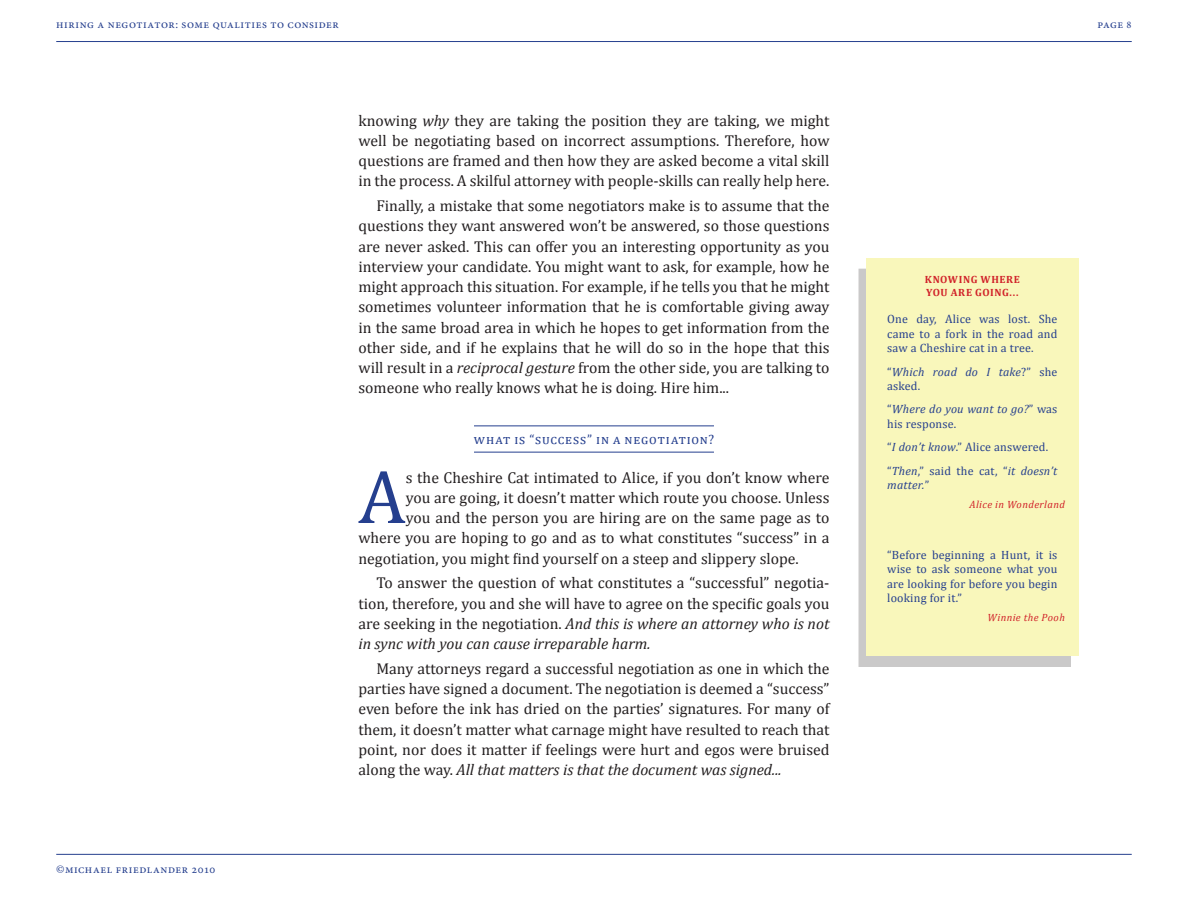
<style>
.page{position:relative;width:1188px;height:918px;background:#fff}
.page>*{position:absolute;margin:0;border:0;box-sizing:border-box;transform-origin:0 0}
.t1{font:76.5px "Cambria";color:#253f8e}
.t2{font:15.75px/20.2px "Cambria";color:#231f20;text-align:justify}
.t3{font:13.5px "Cambria";color:#253f8e}
.t4{font:12px/14.4px "Cambria";letter-spacing:.015em;color:#253f8e;text-align:justify}
.t5{font:italic 12px/14.4px "Cambria";letter-spacing:.015em;color:#253f8e}
.t6{font:12px "Minion Pro";letter-spacing:.045em;color:#253f8e}
.t7{font:italic 10.5px "Cambria";letter-spacing:.04em;color:#d1232a}
.t8{font:700 10.5px/12.6px "Cambria";letter-spacing:.06em;color:#d1232a}
.s1{font-size:10.5px}
.s2{font-style:italic}
.s3{font-style:normal}
</style>
<div class="page">
<hr style="left:56px;top:41px;width:1076px;height:1px;background:#253f8e">
<hr style="left:56px;top:854px;width:1076px;height:1px;background:#253f8e">
<hr style="left:474px;top:426px;width:240px;height:1px;background:#253f8e">
<hr style="left:474px;top:452px;width:240px;height:1px;background:#253f8e">
<div style="left:859px;top:269px;width:212px;height:398px;background:#cac9c9"></div>
<div style="left:866px;top:258px;width:212px;height:398px;background:#f9f7bb"></div>
<p class="t6" style="left:56px;top:16px;width:284px">hiring a negotiator: some qualities to consider</p>
<p class="t6" style="left:1098px;top:16px;width:36px">page <span class="s1">8</span></p>
<p class="t6" style="left:56px;top:861px;width:161px">©michael friedlander 2010</p>
<p class="t2" style="left:358px;top:110px;width:473px">knowing <span class="s2">why</span> they are taking the position they are taking, we might well be negotiating based on incorrect assumptions. Therefore, how questions are framed and then how they are asked become a vital skill in the process. A skilful attorney with people-skills can really help here.</p>
<p class="t2" style="left:358px;top:195px;width:473px;text-indent:18px">Finally, a mistake that some negotiators make is to assume that the questions they want answered won’t be answered, so those questions are never asked. This can offer you an interesting opportunity as you interview your candidate. You might want to ask, for example, how he might approach this situation. For example, if he tells you that he might sometimes volunteer information that he is comfortable giving away in the same broad area in which he hopes to get information from the other side, and if he explains that he will do so in the hope that this will result in a <span class="s2">reciprocal gesture</span> from the other side, you are talking to someone who really knows what he is doing. Hire him...</p>
<p class="t3" style="left:474px;top:432px;width:242px">what is “success” in a negotiation?</p>
<h1 class="t1" style="left:358px;top:452px;width:49px">A</h1>
<p class="t2" style="left:406px;top:467px;width:425px">s the Cheshire Cat intimated to Alice, if you don’t know where</p>
<p class="t2" style="left:406px;top:487px;width:425px">you are going, it doesn’t matter which route you choose. Unless</p>
<p class="t2" style="left:406px;top:507px;width:425px">you and the person you are hiring are on the same page as to</p>
<p class="t2" style="left:358px;top:528px;width:473px">where you are hoping to go and as to what constitutes “success” in a</p>
<p class="t2" style="left:358px;top:548px;width:442px">negotiation, you might find yourself on a steep and slippery slope.</p>
<p class="t2" style="left:358px;top:573px;width:473px;text-indent:18px">To answer the question of what constitutes a “successful” negotia&shy;tion, therefore, you and she will have to agree on the specific goals you are seeking in the negotiation. <span class="s2">And this is where an attorney who is not in sync with you can cause irreparable harm.</span></p>
<p class="t2" style="left:358px;top:658px;width:473px;text-indent:18px">Many attorneys regard a successful negotiation as one in which the parties have signed a document. The negotiation is deemed a “success” even before the ink has dried on the parties’ signatures. For many of them, it doesn’t matter what carnage might have resulted to reach that point, nor does it matter if feelings were hurt and egos were bruised along the way. <span class="s2">All that matters is that the document was signed...</span></p>
<p class="t8" style="left:925px;top:273px;width:97px">KNOWING WHERE<br>YOU ARE GOING...</p>
<p class="t4" style="left:887px;top:312px;width:172px">One day, Alice was lost. She came to a fork in the road and saw a Cheshire cat in a tree.</p>
<p class="t5" style="left:887px;top:364px;width:172px"><span class="s3">“</span>Which road do I take<span class="s3">?” she asked.</span></p>
<p class="t5" style="left:887px;top:402px;width:172px"><span class="s3">“</span>Where do you want to go?<span class="s3">” was his response.</span></p>
<p class="t4" style="left:887px;top:435px;width:172px;line-height:23.4px">“<span class="s2">I don’t know</span>.” Alice answered. “<span class="s2">Then</span>,” said the cat, “<span class="s2">it doesn’t</span></p>
<p class="t5" style="left:887px;top:477px;width:44px">matter.<span class="s3">”</span></p>
<p class="t7" style="left:969px;top:498px;width:97px">Alice in Wonderland</p>
<p class="t4" style="left:887px;top:548px;width:172px">“Before beginning a Hunt, it is wise to ask someone what you are looking for before you begin looking for it.”</p>
<p class="t7" style="left:988px;top:611px;width:79px">Winnie the Pooh</p>
</div>
